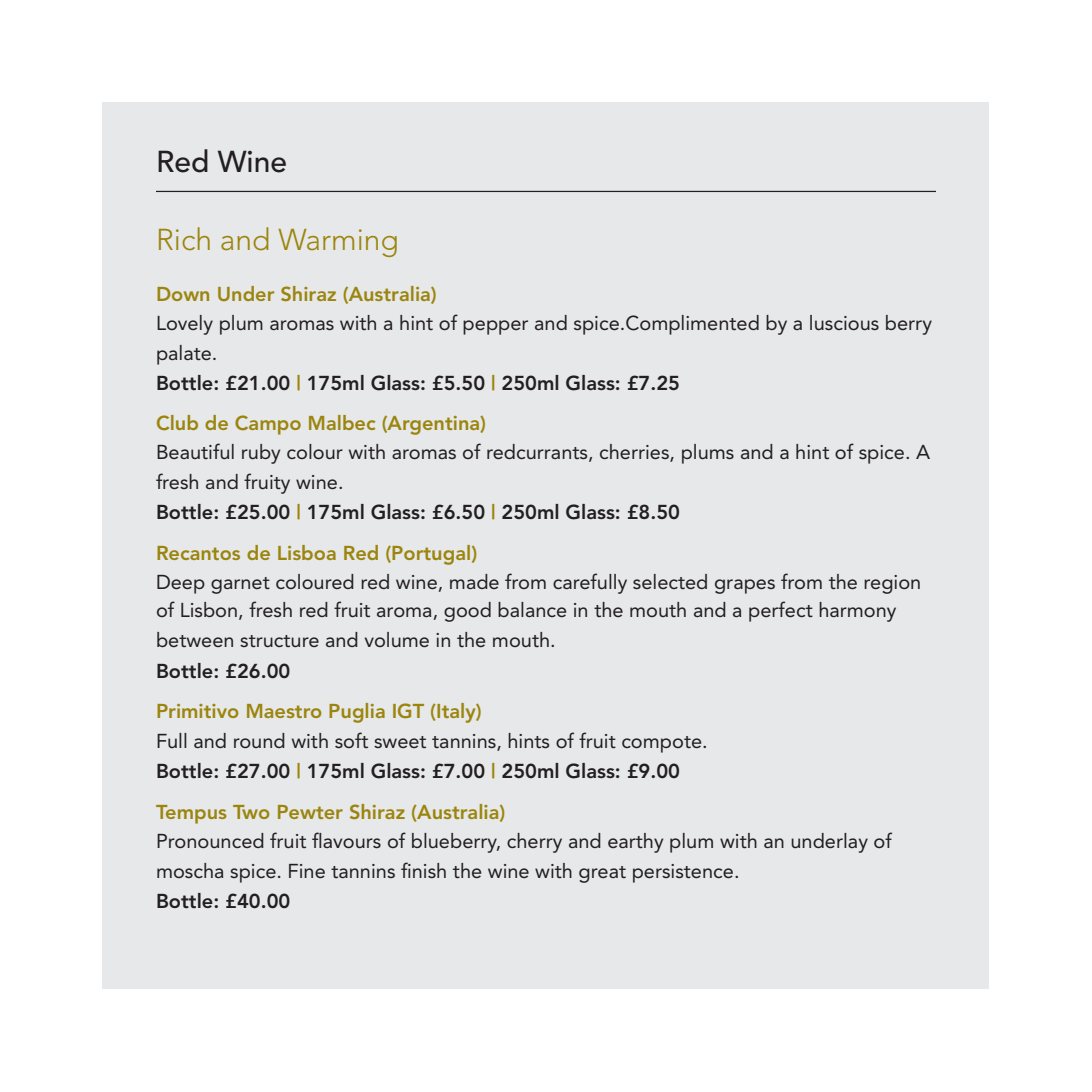
<style>
.page{position:relative;width:1092px;height:1092px;background:#fff}
.page>*{position:absolute;margin:0;border:0;box-sizing:border-box;transform-origin:0 0}
.Helv-8-12{font:300 30px "Avenir";color:#9b850e}
.Helv-8-12-2{font:500 30px "Avenir";color:#231f20}
.Helv-8-12-3{font:20px/29.5px "Avenir";color:#231f20}
.s1{font-weight:800;color:#9b850e}
.s2{font-weight:800}
</style>
<div class="page">
<div style="left:103px;top:103px;width:886px;height:886px;background:#e7e8e9"></div>
<hr style="left:156px;top:191px;width:779px;height:1px;background:#231f20">
<p class="Helv-8-12-2" style="left:156px;top:144px;width:133px">Red Wine</p>
<p class="Helv-8-12" style="left:156px;top:222px;width:244px">Rich and Warming</p>
<p class="Helv-8-12-3" style="left:156px;top:279px;width:777px"><span class="s1">Down Under Shiraz (Australia)<br></span>Lovely plum aromas with a hint of pepper and spice.Complimented by a luscious berry palate.<br><span class="s2">Bottle: £21.00</span> <span class="s1">|</span> <span class="s2">175ml Glass: £5.50</span> <span class="s1">|</span> <span class="s2">250ml Glass: £7.25</span></p>
<p class="Helv-8-12-3" style="left:156px;top:409px;width:775px"><span class="s1">Club de Campo Malbec (Argentina)<br></span>Beautiful ruby colour with aromas of redcurrants, cherries, plums and a hint of spice. A fresh and fruity wine.<br><span class="s2">Bottle: £25.00</span> <span class="s1">|</span> <span class="s2">175ml Glass: £6.50</span> <span class="s1">|</span> <span class="s2">250ml Glass: £8.50</span></p>
<p class="Helv-8-12-3" style="left:156px;top:538px;width:766px"><span class="s1">Recantos de Lisboa Red (Portugal)<br></span>Deep garnet coloured red wine, made from carefully selected grapes from the region of Lisbon, fresh red fruit aroma, good balance in the mouth and a perfect harmony between structure and volume in the mouth.<br><span class="s2">Bottle: £26.00</span></p>
<p class="Helv-8-12-3" style="left:156px;top:696px;width:553px"><span class="s1">Primitivo Maestro Puglia IGT (Italy)<br></span>Full and round with soft sweet tannins, hints of fruit compote.<br><span class="s2">Bottle: £27.00</span> <span class="s1">|</span> <span class="s2">175ml Glass: £7.00</span> <span class="s1">|</span> <span class="s2">250ml Glass: £9.00</span></p>
<p class="Helv-8-12-3" style="left:156px;top:797px;width:737px"><span class="s1">Tempus Two Pewter Shiraz (Australia)<br></span>Pronounced fruit flavours of blueberry, cherry and earthy plum with an underlay of moscha spice. Fine tannins finish the wine with great persistence.<br><span class="s2">Bottle: £40.00</span></p>
</div>
